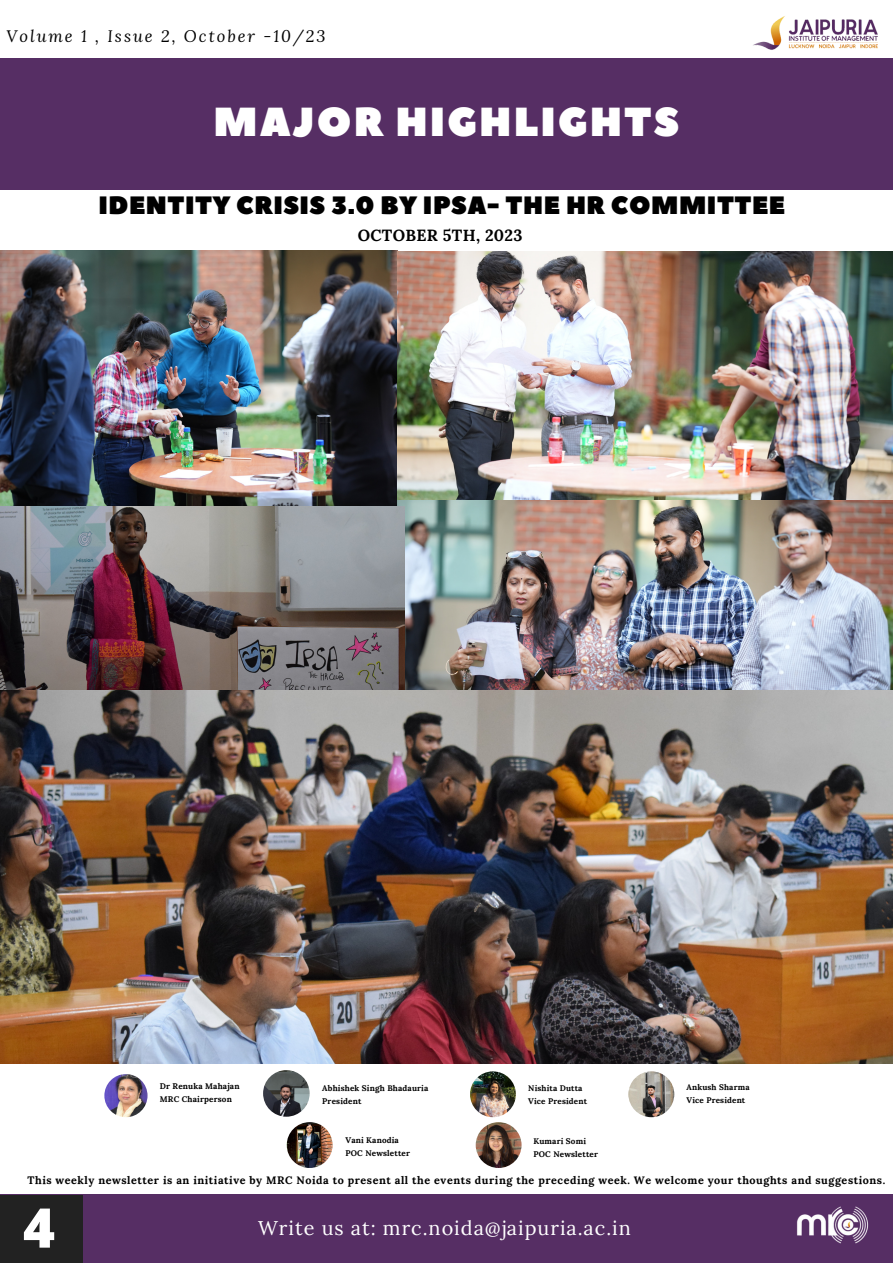
<style>
.page{position:relative;width:893px;height:1264px;background:#fff}
.page>*{position:absolute;margin:0;border:0;box-sizing:border-box;transform-origin:0 0}
.t1{font:800 54.75px "Open Sans";color:#fff}
.t2{font:40.5px "Peace Sans";letter-spacing:.05em;color:#fff}
.t3{font:25.05px "Peace Sans";letter-spacing:.02em;color:#000}
.t4{font:19.8px "Lora";letter-spacing:.05em;color:#fff}
.t5{font:italic 16.5px "Lora";letter-spacing:.12em;color:#000}
.t6{font:700 16.2px "Lora";letter-spacing:.02em;color:#000}
.t7{font:700 10.8px "Lora";letter-spacing:.05em;color:#000}
.t8{font:700 8.1px "Lora";letter-spacing:.02em;color:#000}
</style>
<div class="page">
<div style="left:0;top:1194px;width:892px;height:68px;background:#562e64"></div>
<img style="left:753px;top:16px;width:125px;height:34px">
<div style="left:0;top:58px;width:892px;height:132px;background:#562e64"></div>
<img style="left:797px;top:1206px;width:72px;height:38px">
<div style="left:0;top:1194px;width:83px;height:68px;background:#222"></div>
<img style="left:104px;top:1074px;width:43px;height:43px;border-radius:50%">
<img style="left:263px;top:1070px;width:46px;height:46px;border-radius:50%">
<img style="left:470px;top:1071px;width:46px;height:46px;border-radius:50%">
<img style="left:628px;top:1071px;width:46px;height:46px;border-radius:50%">
<img style="left:287px;top:1122px;width:45px;height:45px;border-radius:50%">
<img style="left:475px;top:1122px;width:46px;height:45px;border-radius:50%">
<img style="left:0;top:250px;width:397px;height:256px">
<img style="left:397px;top:252px;width:495px;height:438px">
<img style="left:0;top:506px;width:405px;height:184px">
<img style="left:0;top:690px;width:892px;height:373px">
<p class="t5" style="left:6px;top:25px;width:320px">Volume 1 , Issue 2, October -10/23</p>
<p class="t2" style="left:214px;top:95px;width:467px">MAJOR HIGHLIGHTS</p>
<p class="t3" style="left:99px;top:188px;width:688px">IDENTITY CRISIS 3.0 BY IPSA- THE HR COMMITTEE</p>
<p class="t6" style="left:358px;top:224px;width:166px">OCTOBER 5TH, 2023</p>
<p class="t8" style="left:160px;top:1081px;width:81px">Dr Renuka Mahajan</p>
<p class="t8" style="left:160px;top:1094px;width:73px">MRC Chairperson</p>
<p class="t8" style="left:322px;top:1082px;width:108px">Abhishek Singh Bhadauria</p>
<p class="t8" style="left:322px;top:1095px;width:41px">President</p>
<p class="t8" style="left:345px;top:1134px;width:55px">Vani Kanodia</p>
<p class="t8" style="left:345px;top:1147px;width:66px">POC Newsletter</p>
<p class="t8" style="left:528px;top:1082px;width:56px">Nishita Dutta</p>
<p class="t8" style="left:528px;top:1095px;width:60px">Vice President</p>
<p class="t8" style="left:533px;top:1136px;width:54px">Kumari Somi</p>
<p class="t8" style="left:533px;top:1149px;width:66px">POC Newsletter</p>
<p class="t8" style="left:686px;top:1082px;width:65px">Ankush Sharma</p>
<p class="t8" style="left:686px;top:1094px;width:60px">Vice President</p>
<p class="t7" style="left:28px;top:1173px;width:859px">This weekly newsletter is an initiative by MRC Noida to present all the events during the preceding week. We welcome your thoughts and suggestions.</p>
<p class="t1" style="left:23px;top:1189px;width:33px">4</p>
<p class="t4" style="left:258px;top:1214px;width:374px">Write us at: mrc.noida@jaipuria.ac.in</p>
</div>
